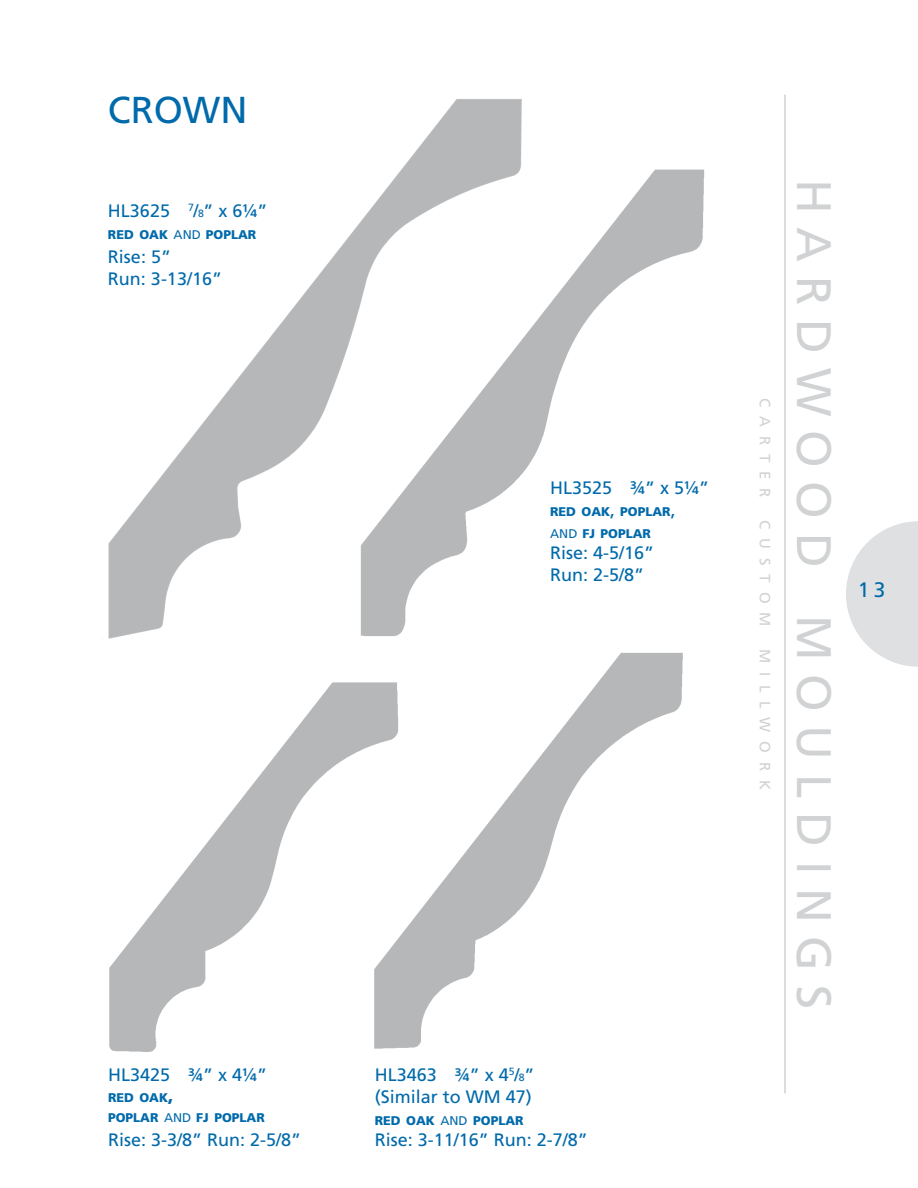
<style>
.page{position:relative;width:918px;height:1188px;background:#fff}
.page>*{position:absolute;margin:0;border:0;box-sizing:border-box;transform-origin:0 0}
.t1{font:48.3px "Frutiger LT Std";letter-spacing:.285em;color:#d0d2d3}
.t2{font:37.5px "Frutiger LT Std";color:#006aab}
.t3{font:21px "Frutiger LT Std";color:#006aab}
.t4{font:18px "Frutiger LT Std";color:#006aab}
.t5{font:15px "Frutiger LT Std";letter-spacing:.6em;color:#d0d2d3}
.t6{font:900 12.6px "Frutiger LT Std";color:#006aab}
.s1{font-size:10.5px}
.s2{font-weight:400}
.s3{font-size:18px}
.s4{font-weight:400;font-size:18px}
</style>
<div class="page">
<hr style="left:784px;top:94px;width:2px;height:1000px;background:#d0d2d3">
<svg style="left:846px;top:521px;width:72px;height:146px"></svg>
<img style="left:536px;top:169px;width:169px;height:284px">
<img style="left:102px;top:99px;width:434px;height:540px">
<img style="left:109px;top:682px;width:260px;height:370px">
<img style="left:369px;top:652px;width:314px;height:397px">
<p class="t2" style="left:108px;top:88px;width:141px">CROWN</p>
<p class="t4" style="left:108px;top:201px;width:161px">HL3625 <sup>7</sup>/<span class="s1">8</span>” x 6¼”</p>
<p class="t6" style="left:108px;top:227px;width:150px">RED OAK <span class="s2">AND</span> POPLAR</p>
<p class="t4" style="left:108px;top:246px;width:65px">Rise: 5”</p>
<p class="t4" style="left:108px;top:268px;width:116px">Run: 3-13/16”</p>
<p class="t4" style="left:108px;top:1064px;width:161px">HL3425 ¾” x 4¼”</p>
<p class="t6" style="left:108px;top:1090px;width:67px">RED OAK<span class="s3">,</span></p>
<p class="t6" style="left:108px;top:1110px;width:158px">POPLAR <span class="s2">AND</span> FJ POPLAR</p>
<p class="t4" style="left:108px;top:1129px;width:195px">Rise: 3-3/8” Run: 2-5/8”</p>
<p class="t4" style="left:550px;top:478px;width:161px">HL3525 ¾” x 5¼”</p>
<p class="t6" style="left:550px;top:504px;width:127px">RED OAK<span class="s4">,</span> POPLAR<span class="s4">,</span></p>
<p class="t6" style="left:550px;top:526px;width:102px"><span class="s2">AND</span> FJ POPLAR</p>
<p class="t4" style="left:550px;top:542px;width:106px">Rise: 4-5/16”</p>
<p class="t4" style="left:550px;top:564px;width:96px">Run: 2-5/8”</p>
<p class="t4" style="left:375px;top:1065px;width:161px">HL3463 ¾” x 4<sup>5</sup>/<span class="s1">8</span>”</p>
<p class="t4" style="left:375px;top:1086px;width:159px">(Similar to WM 47)</p>
<p class="t6" style="left:375px;top:1113px;width:150px">RED OAK <span class="s2">AND</span> POPLAR</p>
<p class="t4" style="left:375px;top:1129px;width:215px">Rise: 3-11/16” Run: 2-7/8”</p>
<p class="t5" style="left:774px;top:398px;width:101px;rotate:90deg">CARTER</p>
<p class="t5" style="left:774px;top:520px;width:108px;rotate:90deg">CUSTOM</p>
<p class="t5" style="left:774px;top:649px;width:143px;rotate:90deg">MILLWORK</p>
<h1 class="t1" style="left:842px;top:179px;width:832px;rotate:90deg">HARDWOOD MOULDINGS</h1>
<p class="t3" style="left:858px;top:577px;width:29px">13</p>
</div>
